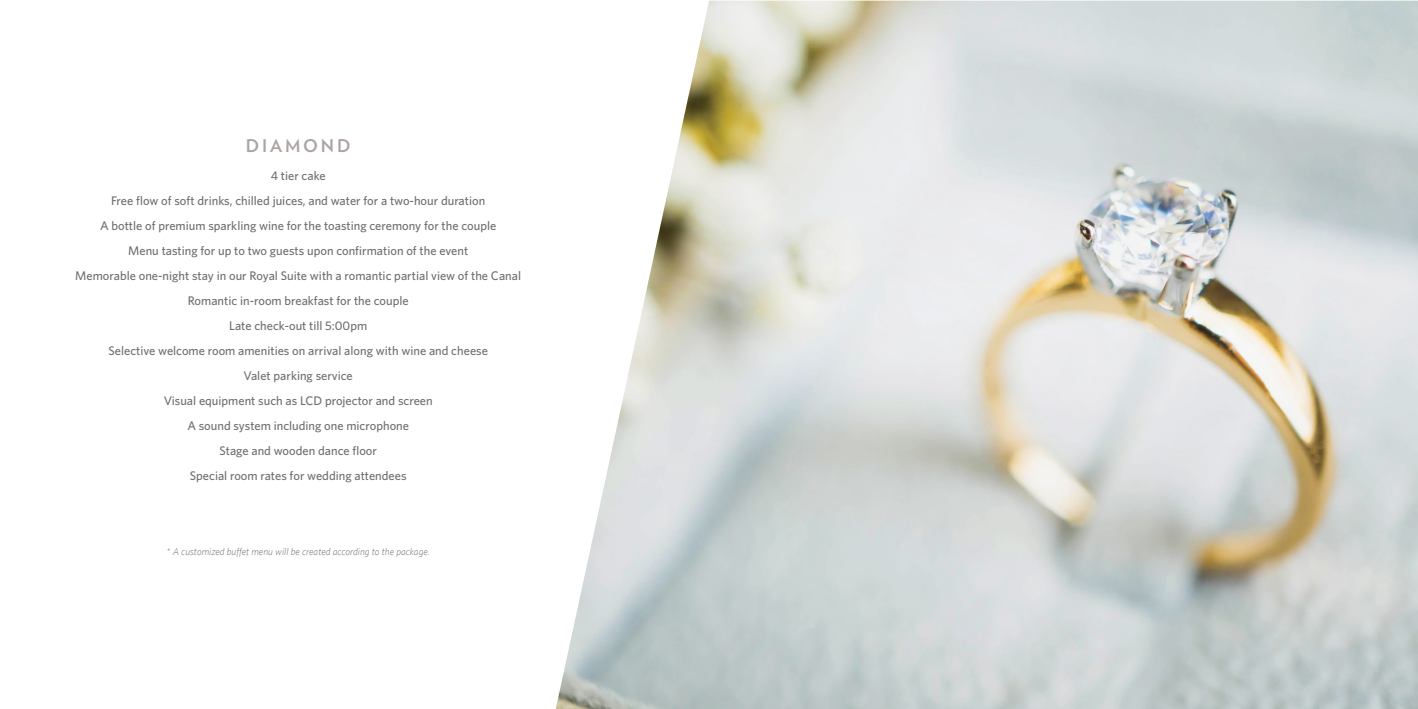
<style>
.page{position:relative;width:1418px;height:709px;background:#fff}
.page>*{position:absolute;margin:0;border:0;box-sizing:border-box;transform-origin:0 0}
.t1{font:700 17.5px "Verlag";letter-spacing:.16em;color:#aba5a2}
.t2{font:500 12.5px/25px "Whitney";color:#6d6e71;text-align:center}
.t3{font:italic 300 10px "Whitney";color:#6d6e71}
</style>
<div class="page">
<img style="left:555px;top:1px;width:862px;height:708px">
<h1 class="t1" style="left:246px;top:132px;width:106px">DIAMOND</h1>
<p class="t2" style="left:75px;top:162px;width:447px">4 tier cake<br>Free flow of soft drinks, chilled juices, and water for a two-hour duration<br>A bottle of premium sparkling wine for the toasting ceremony for the couple<br>Menu tasting for up to two guests upon confirmation of the event<br>Memorable one-night stay in our Royal Suite with a romantic partial view of the Canal Romantic in-room breakfast for the couple<br>Late check-out till 5:00pm<br>Selective welcome room amenities on arrival along with wine and cheese<br>Valet parking service<br>Visual equipment such as LCD projector and screen<br>A sound system including one microphone<br>Stage and wooden dance floor<br>Special room rates for wedding attendees</p>
<p class="t3" style="left:166px;top:545px;width:265px">* A customized buffet menu will be created according to the package.</p>
</div>
